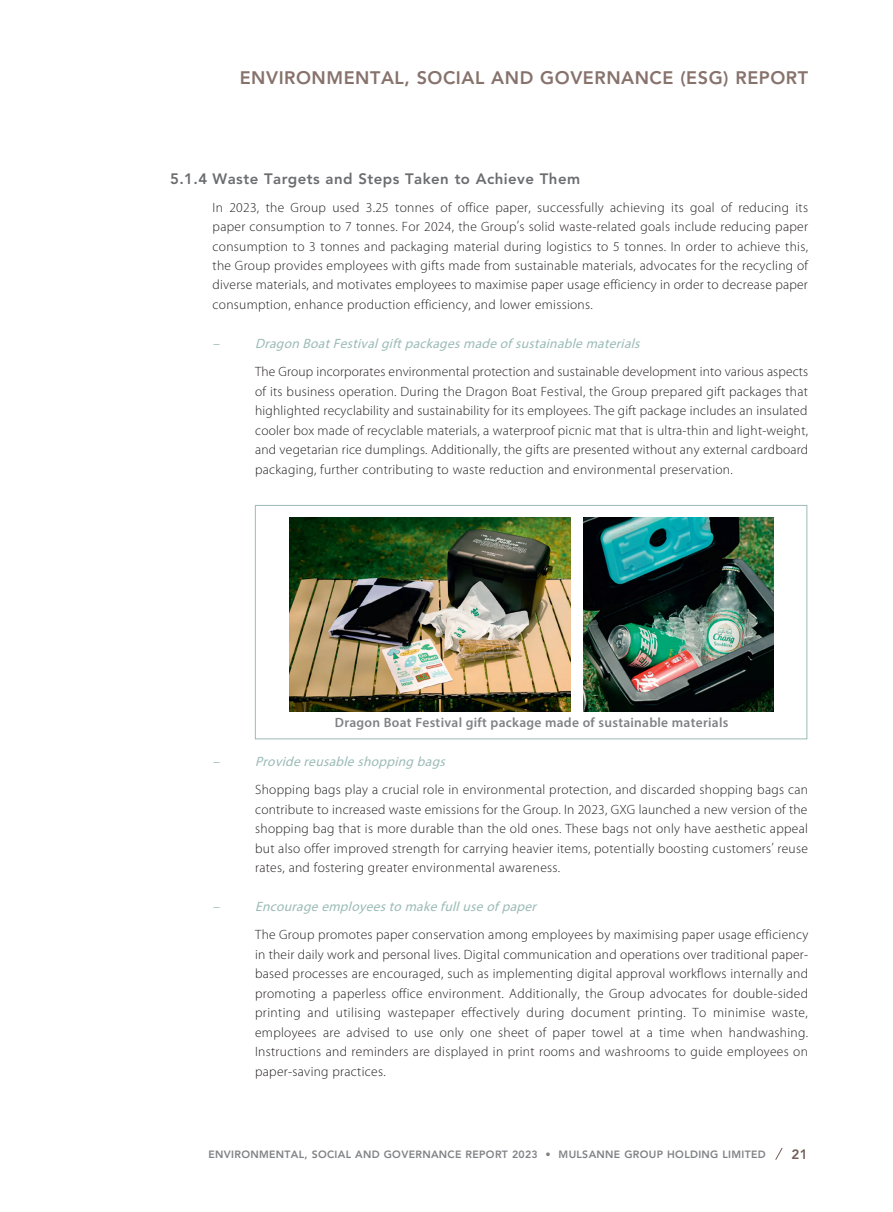
<style>
.page{position:relative;width:893px;height:1212px;background:#fff}
.page>*{position:absolute;margin:0;border:0;box-sizing:border-box;transform-origin:0 0}
.t1{font:800 18px "Avenir LT Std";letter-spacing:.03em;color:#87726c}
.t2{font:800 15px "Avenir LT Std";letter-spacing:.03em;color:#6c6d70}
.t3{font:300 13.5px/19.5px "Myriad Pro";letter-spacing:.02em;color:#231f20;text-align:justify}
.t4{font:italic 13.5px "Myriad Pro";color:#9bbbb7}
.t5{font:600 13.5px "Myriad Pro";letter-spacing:.02em;color:#808285}
.t6{font:800 13.5px "Avenir LT Std";color:#735e59}
.t7{font:800 10.5px "Avenir LT Std";letter-spacing:.03em;color:#808285}
</style>
<div class="page">
<svg style="left:775px;top:1148px;width:8px;height:12px"></svg>
<div style="left:255px;top:505px;width:552px;height:234px;border:1px solid #9bbbb7"></div>
<img style="left:289px;top:518px;width:281px;height:193px">
<img style="left:583px;top:518px;width:190px;height:193px">
<h1 class="t1" style="left:240px;top:67px;width:570px">ENVIRONMENTAL, SOCIAL AND GOVERNANCE (ESG) REPORT</h1>
<p class="t2" style="left:170px;top:169px;width:412px">5.1.4 Waste Targets and Steps Taken to Achieve Them</p>
<p class="t3" style="left:213px;top:197px;width:597px">In 2023, the Group used 3.25 tonnes of office paper, successfully achieving its goal of reducing its paper consumption to 7 tonnes. For 2024, the Group’s solid waste-related goals include reducing paper consumption to 3 tonnes and packaging material during logistics to 5 tonnes. In order to achieve this, the Group provides employees with gifts made from sustainable materials, advocates for the recycling of diverse materials, and motivates employees to maximise paper usage efficiency in order to decrease paper consumption, enhance production efficiency, and lower emissions.</p>
<p class="t4" style="left:213px;top:335px;width:433px">– Dragon BoatFestivalgiftpackagesmade ofsustainable materials</p>
<p class="t3" style="left:255px;top:362px;width:555px">The Group incorporates environmental protection and sustainable development into various aspects of its business operation. During the Dragon Boat Festival, the Group prepared gift packages that highlighted recyclability and sustainability for its employees. The gift package includes an insulated cooler box made of recyclable materials, a waterproof picnic mat that is ultra-thin and light-weight, and vegetarian rice dumplings. Additionally, the gifts are presented without any external cardboard packaging, further contributing to waste reduction and environmental preservation.</p>
<p class="t5" style="left:335px;top:714px;width:395px">Dragon Boat Festival gift package made of sustainable materials</p>
<p class="t4" style="left:213px;top:753px;width:238px">– Provide reusable shopping bags</p>
<p class="t3" style="left:255px;top:780px;width:554px">Shopping bags play a crucial role in environmental protection, and discarded shopping bags can contribute to increased waste emissions for the Group. In 2023, GXG launched a new version of the shopping bag that is more durable than the old ones. These bags not only have aesthetic appeal but also offer improved strength for carrying heavier items, potentially boosting customers’ reuse rates, and fostering greater environmental awareness.</p>
<p class="t4" style="left:213px;top:898px;width:329px">– Encourage employeesto make fulluse ofpaper</p>
<p class="t3" style="left:255px;top:925px;width:555px">The Group promotes paper conservation among employees by maximising paper usage efficiency in their daily work and personal lives. Digital communication and operations over traditional paper&shy;based processes are encouraged, such as implementing digital approval workflows internally and promoting a paperless office environment. Additionally, the Group advocates for double-sided printing and utilising wastepaper effectively during document printing. To minimise waste, employees are advised to use only one sheet of paper towel at a time when handwashing.<br>Instructions and reminders are displayed in print rooms and washrooms to guide employees on paper-saving practices.</p>
<p class="t7" style="left:208px;top:1148px;width:559px">ENVIRONMENTAL, SOCIAL AND GOVERNANCE REPORT 2023 • MULSANNE GROUP HOLDING LIMITED</p>
<p class="t6" style="left:791px;top:1146px;width:18px">21</p>
</div>
